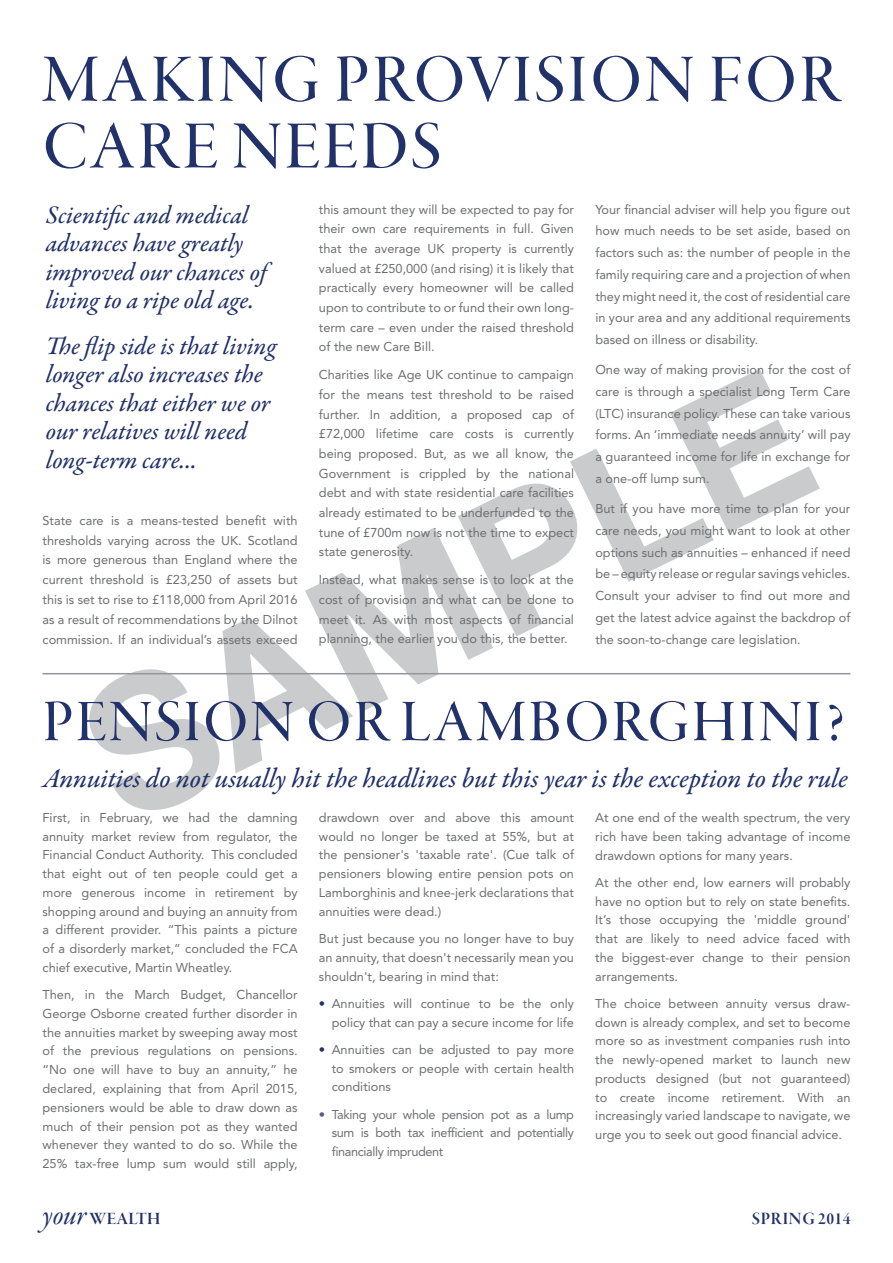
<style>
.page{position:relative;width:893px;height:1263px;background:#fff}
.page>*{position:absolute;margin:0;border:0;box-sizing:border-box;transform-origin:0 0}
.t1{font:69.75px/66.8px "Garamond Premr Pro Med Disp";letter-spacing:.035em;color:#213169}
.t2{font:60.75px "Garamond Premr Pro Med Disp";letter-spacing:.04em;color:#213169}
.t3{font:27.6px "Garamond Premr Pro Med It";letter-spacing:-.005em;color:#213169}
.t4{font:25.5px/28.5px "Garamond Premr Pro Med It";letter-spacing:-.01em;color:#213169}
.t5{font:18px "Garamond Premr Pro Smbd Disp";letter-spacing:.025em;color:#213169}
.t6{font:12.75px/18.8px "Avenir LT Std";color:#6d6e71;text-align:justify}
.s1{color:#213169}
.s2{color:#585b86}
.s3{font-family:"Garamond Premr Pro Med It Disp";font-size:31.5px}
</style>
<div class="page">
<svg style="left:81px;top:369px;width:739px;height:441px"></svg>
<hr style="left:43px;top:673px;width:807px;height:1px;background:#939598">
<h1 class="t1" style="left:43px;top:48px;width:798px">MAKING PROVISION FOR<br>CARE NEEDS</h1>
<h3 class="t4" style="left:46px;top:202px;width:223px">Scientific and medical advances have greatly improved our chances of living to a ripe old age.</h3>
<h3 class="t4" style="left:46px;top:333px;width:232px">The flip side is that living longer also increases the chances that either we or our relatives will need long-term care...</h3>
<p class="t6" style="left:595px;top:198px;width:257px;line-height:21.8px">Your financial adviser will help you figure out how much needs to be set aside, based on factors such as: the number of people in the family requiring care and a projection of when they might need it, the cost of residential care in your area and any additional requirements based on illness or disability.</p>
<p class="t6" style="left:595px;top:359px;width:257px;line-height:21.8px">One way of making provision for the cost of care is through a specialist Long Term Care (LTC) insurance policy. These can take various forms. An ‘immediate needs annuity’ will pay a guaranteed income for life in exchange for a one-off lump sum.</p>
<p class="t6" style="left:595px;top:498px;width:257px;line-height:21.8px">But if you have more time to plan for your care needs, you might want to look at other options such as annuities – enhanced if need be – equity release or regular savings vehicles.<br>Consult your adviser to find out more and get the latest advice against the backdrop of the soon-to-change care legislation.</p>
<p class="t6" style="left:319px;top:200px;width:257px;line-height:19.6px">this amount they will be expected to pay for their own care requirements in full. Given that the average UK property is currently valued at £250,000 (and rising) it is likely that practically every homeowner will be called upon to contribute to or fund their own long&shy;term care – even under the raised threshold of the new Care Bill.</p>
<p class="t6" style="left:319px;top:365px;width:257px;line-height:19.6px">Charities like Age UK continue to campaign for the means test threshold to be raised further. In addition, a proposed cap of £72,000 lifetime care costs is currently being proposed. But, as we all know, the Government is crippled by the national debt and with state residential care facilities already estimated to be underfunded to the tune of £700m now is not the time to expect state generosity.</p>
<p class="t6" style="left:319px;top:570px;width:257px;line-height:19.6px">Instead, what makes sense is to look at the cost of provision and what can be done to meet it. As with most aspects of financial planning, the earlier you do this, the better.</p>
<p class="t6" style="left:43px;top:511px;width:257px;line-height:19.8px">State care is a means-tested benefit with thresholds varying across the UK. Scotland is more generous than England where the current threshold is £23,250 of assets but this is set to rise to £118,000 from April 2016 as a result of recommendations by the Dilnot commission. If an individual’s assets exceed</p>
<h2 class="t2" style="left:43px;top:688px;width:804px">PENSION OR LAMBORGHINI?</h2>
<h3 class="t3" style="left:43px;top:760px;width:807px">Annuities do not usually hit the headlines but this year is the exception to the rule</h3>
<p class="t6" style="left:43px;top:808px;width:257px">First, in February, we had the damning annuity market review from regulator, the Financial Conduct Authority. This concluded that eight out of ten people could get a more generous income in retirement by shopping around and buying an annuity from a different provider. “This paints a picture of a disorderly market,” concluded the FCA chief executive, Martin Wheatley.</p>
<p class="t6" style="left:43px;top:985px;width:257px">Then, in the March Budget, Chancellor George Osborne created further disorder in the annuities market by sweeping away most of the previous regulations on pensions. “No one will have to buy an annuity,” he declared, explaining that from April 2015, pensioners would be able to draw down as much of their pension pot as they wanted whenever they wanted to do so. While the 25% tax-free lump sum would still apply,</p>
<p class="t6" style="left:319px;top:808px;width:257px">drawdown over and above this amount would no longer be taxed at 55%, but at the pensioner's 'taxable rate'. (Cue talk of pensioners blowing entire pension pots on Lamborghinis and knee-jerk declarations that annuities were dead.)</p>
<p class="t6" style="left:319px;top:929px;width:257px">But just because you no longer have to buy an annuity, that doesn't necessarily mean you shouldn't, bearing in mind that:</p>
<p class="t6" style="left:319px;top:994px;width:257px;text-align:right"><span class="s1">•</span> Annuities will continue to be the only policy that can pay a secure income for life</p>
<p class="t6" style="left:332px;top:1040px;width:244px;text-indent:-13px"><span class="s1">•</span> Annuities can be adjusted to pay more to smokers or people with certain health conditions</p>
<p class="t6" style="left:332px;top:1105px;width:244px;text-indent:-13px"><span class="s2">•</span> Taking your whole pension pot as a lump sum is both tax inefficient and potentially financially imprudent</p>
<p class="t6" style="left:595px;top:808px;width:257px">At one end of the wealth spectrum, the very rich have been taking advantage of income drawdown options for many years.</p>
<p class="t6" style="left:595px;top:873px;width:257px">At the other end, low earners will probably have no option but to rely on state benefits.<br>It’s those occupying the 'middle ground' that are likely to need advice faced with the biggest-ever change to their pension arrangements.</p>
<p class="t6" style="left:595px;top:994px;width:257px">The choice between annuity versus draw&shy;down is already complex, and set to become more so as investment companies rush into the newly-opened market to launch new products designed (but not guaranteed) to create income retirement. With an increasingly varied landscape to navigate, we urge you to seek out good financial advice.</p>
<h3 class="t5" style="left:43px;top:1208px;width:107px"><span class="s3">your</span> WEALTH</h3>
<h3 class="t5" style="left:752px;top:1208px;width:100px">SPRING 2014</h3>
</div>
